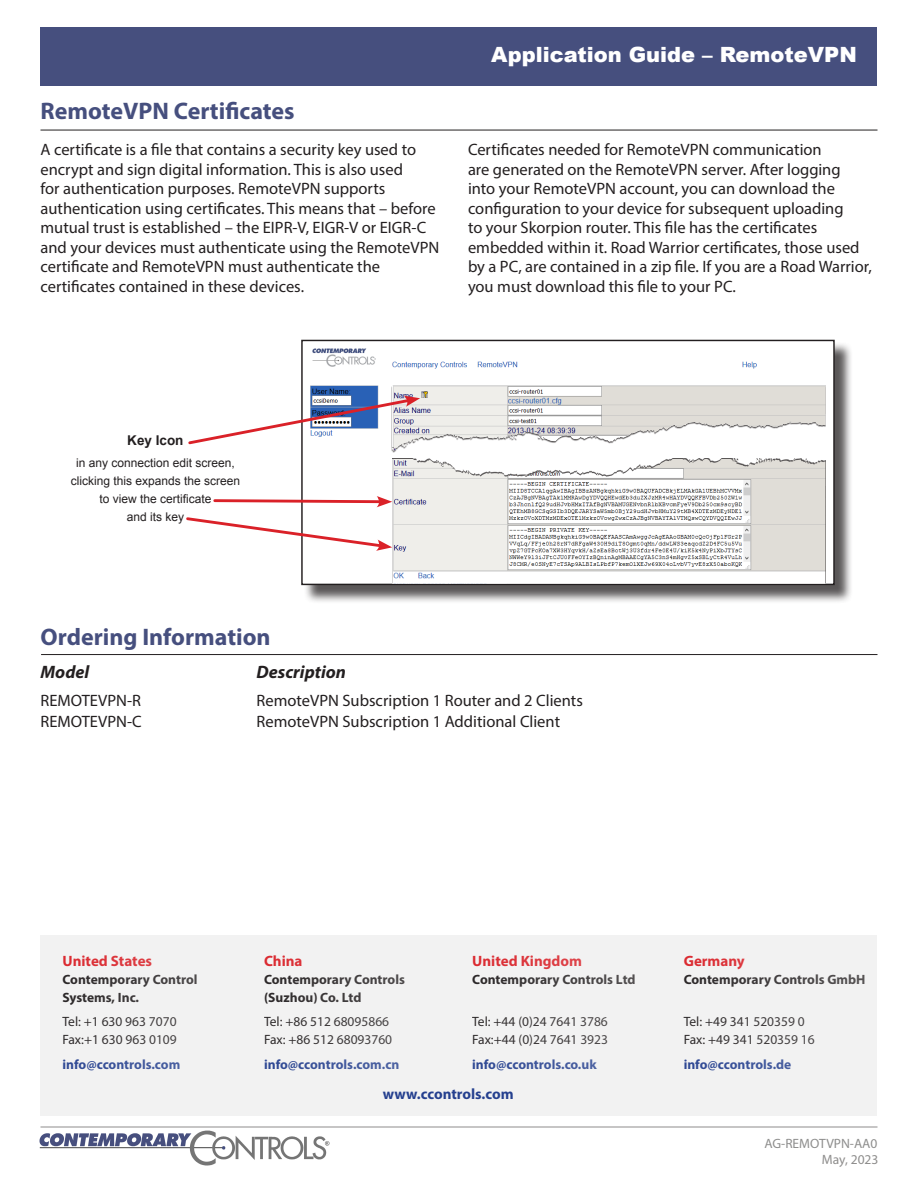
<style>
.page{position:relative;width:918px;height:1188px;background:#fff}
.page>*{position:absolute;margin:0;border:0;box-sizing:border-box;transform-origin:0 0}
.t1{font:700 24px "Myriad Pro";color:#464f7e}
.t2{font:900 21px "Arial";color:#fff}
.t3{font:italic 700 18px "Myriad Pro";color:#231f20}
.t4{font:16.5px/19.5px "Myriad Pro";color:#231f20}
.t5{font:700 15px "Myriad Pro";color:#da2128}
.t6{font:700 15px "Myriad Pro";color:#25408f}
.t7{font:13.5px/18px "Myriad Pro";color:#231f20}
.t8{font:700 13.5px/18px "Myriad Pro";color:#231f20}
.t9{font:700 13.5px "Myriad Pro";color:#25408f}
.t10{font:13.5px "Myriad Pro";color:#8e8e8d}
.t11{font:13.5px "Myriad Pro";color:#8e8d8c}
.t12{font:700 13.5px "Arial";color:#231f20}
.t13{font:12px/18px "Arial";color:#231f20;text-align:center}
</style>
<div class="page">
<hr style="left:40px;top:1127px;width:838px;height:1px;background:#8e8d8c">
<div style="left:40px;top:27px;width:838px;height:59px;background:#464f7e"></div>
<img style="left:40px;top:1131px;width:290px;height:35px">
<div style="left:40px;top:935px;width:838px;height:181px;background:#f2f2f2"></div>
<div style="left:303px;top:342px;width:550px;height:261px;background:#231f20;opacity:.75"></div>
<img style="left:303px;top:342px;width:530px;height:241px">
<div style="left:301px;top:340px;width:534px;height:245px;border:1px solid #231f20"></div>
<div style="left:385px;top:414px;width:443px;height:72px;background:#fff"></div>
<hr style="left:40px;top:130px;width:838px;height:1px;background:#231f20">
<hr style="left:41px;top:654px;width:837px;height:1px;background:#231f20">
<div style="left:392px;top:458px;width:434px;height:125px;background:#231f20;opacity:.75"></div>
<img style="left:526px;top:458px;width:206px;height:19px">
<svg style="left:186px;top:516px;width:206px;height:35px"></svg>
<svg style="left:213px;top:496px;width:179px;height:11px"></svg>
<svg style="left:188px;top:386px;width:637px;height:66px"></svg>
<p class="t2" style="left:491px;top:39px;width:367px">Application Guide – RemoteVPN</p>
<p class="t1" style="left:40px;top:96px;width:256px">RemoteVPN Certificates</p>
<p class="t4" style="left:40px;top:139px;width:400px">A certificate is a file that contains a security key used to encrypt and sign digital information. This is also used<br>for authentication purposes. RemoteVPN supports authentication using certificates. This means that – before mutual trust is established – the EIPR-V, EIGR-V or EIGR-C and your devices must authenticate using the RemoteVPN certificate and RemoteVPN must authenticate the certificates contained in these devices.</p>
<p class="t4" style="left:468px;top:139px;width:405px">Certificates needed for RemoteVPN communication<br>are generated on the RemoteVPN server. After logging into your RemoteVPN account, you can download the configuration to your device for subsequent uploading<br>to your Skorpion router. This file has the certificates embedded within it. Road Warrior certificates, those used by a PC, are contained in a zip file. If you are a Road Warrior, you must download this file to your PC.</p>
<p class="t12" style="left:127px;top:431px;width:58px">Key Icon</p>
<p class="t13" style="left:71px;top:454px;width:171px">in any connection edit screen, clicking this expands the screen</p>
<p class="t13" style="left:99px;top:490px;width:114px">to view the certificate</p>
<p class="t13" style="left:127px;top:508px;width:59px">and its key</p>
<p class="t1" style="left:40px;top:621px;width:232px">Ordering Information</p>
<p class="t3" style="left:40px;top:660px;width:50px">Model</p>
<p class="t3" style="left:256px;top:660px;width:91px">Description</p>
<p class="t4" style="left:40px;top:690px;width:102px">REMOTEVPN-R</p>
<p class="t4" style="left:256px;top:690px;width:328px">RemoteVPN Subscription 1 Router and 2 Clients</p>
<p class="t4" style="left:40px;top:711px;width:103px">REMOTEVPN-C</p>
<p class="t4" style="left:256px;top:711px;width:305px">RemoteVPN Subscription 1 Additional Client</p>
<p class="t5" style="left:62px;top:951px;width:91px">United States</p>
<p class="t8" style="left:62px;top:970px;width:137px">Contemporary Control<br>Systems, Inc.</p>
<p class="t7" style="left:62px;top:1013px;width:116px">Tel: +1 630 963 7070<br>Fax:+1 630 963 0109</p>
<p class="t9" style="left:62px;top:1056px;width:119px">info@ccontrols.com</p>
<p class="t5" style="left:264px;top:951px;width:40px">China</p>
<p class="t8" style="left:264px;top:970px;width:142px">Contemporary Controls (Suzhou) Co. Ltd</p>
<p class="t7" style="left:264px;top:1013px;width:130px">Tel: +86 512 68095866<br>Fax: +86 512 68093760</p>
<p class="t9" style="left:264px;top:1056px;width:137px">info@ccontrols.com.cn</p>
<p class="t5" style="left:472px;top:951px;width:111px">United Kingdom</p>
<p class="t8" style="left:472px;top:970px;width:165px">Contemporary Controls Ltd</p>
<p class="t7" style="left:472px;top:1013px;width:137px">Tel: +44 (0)24 7641 3786<br>Fax:+44 (0)24 7641 3923</p>
<p class="t9" style="left:472px;top:1056px;width:126px">info@ccontrols.co.uk</p>
<p class="t6" style="left:383px;top:1085px;width:132px">www.ccontrols.com</p>
<p class="t5" style="left:684px;top:951px;width:63px">Germany</p>
<p class="t8" style="left:684px;top:970px;width:183px">Contemporary Controls GmbH</p>
<p class="t7" style="left:684px;top:1013px;width:133px">Tel: +49 341 520359 0<br>Fax: +49 341 520359 16</p>
<p class="t9" style="left:684px;top:1056px;width:109px">info@ccontrols.de</p>
<p class="t10" style="left:764px;top:1135px;width:115px">AG-REMOTVPN-AA0</p>
<p class="t11" style="left:822px;top:1152px;width:58px">May, 2023</p>
</div>
